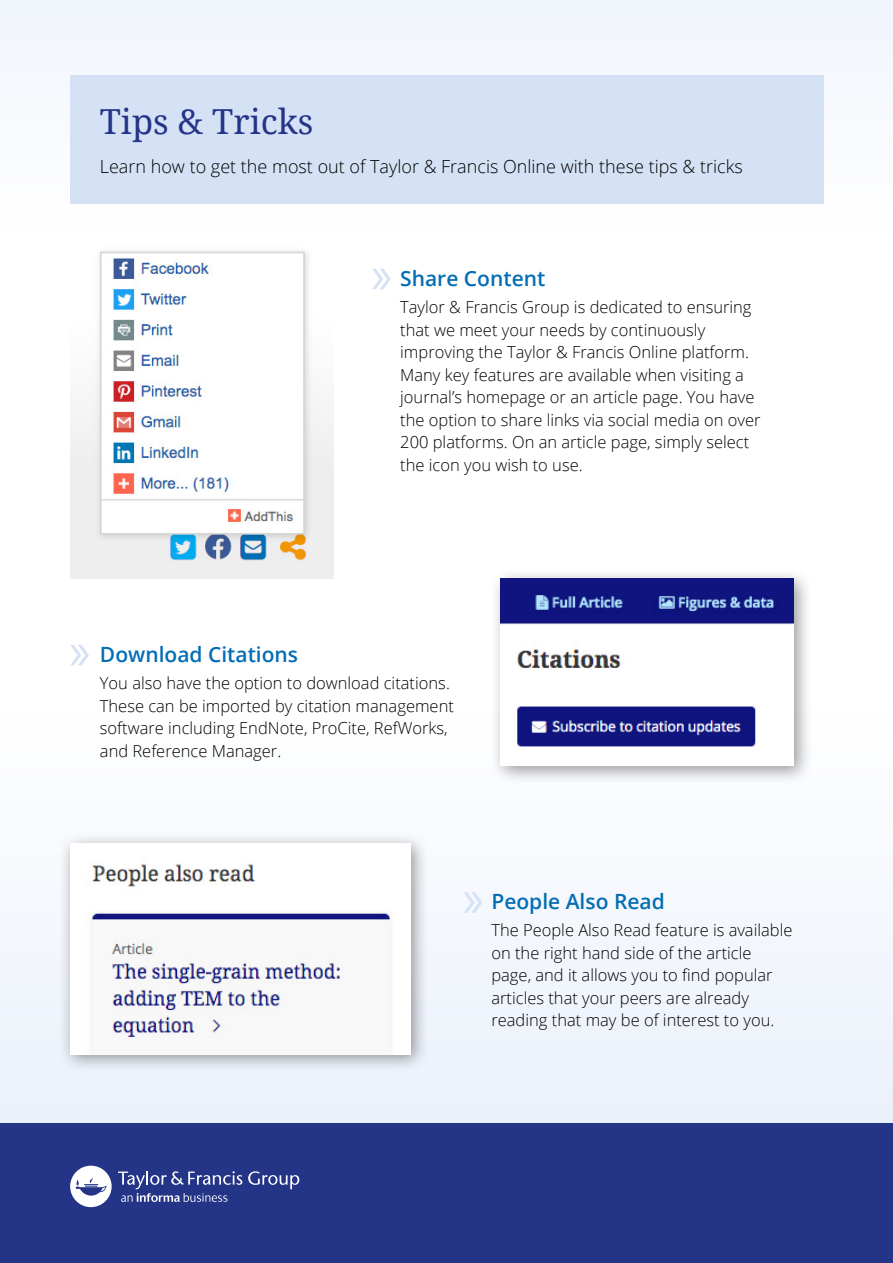
<style>
.page{position:relative;width:893px;height:1263px;background:#fff}
.page>*{position:absolute;margin:0;border:0;box-sizing:border-box;transform-origin:0 0}
.t1{font:34.5px "Droid Serif";color:#243487}
.t2{font:600 21px "Open Sans";color:#046eb5}
.t3{font:300 18px "Open Sans";color:#000}
.t4{font:300 16.5px/22.5px "Open Sans";color:#000}
</style>
<div class="page">
<div style="left:0;top:0;width:893px;height:229px;background:#eff4fc"></div>
<div style="left:0;top:711px;width:893px;height:412px;background:#f4f7fc"></div>
<div style="left:70px;top:75px;width:754px;height:129px;background:#d5e2f5"></div>
<div style="left:0;top:1123px;width:893px;height:140px;background:#243487"></div>
<svg style="left:70px;top:1166px;width:42px;height:41px"></svg>
<svg style="left:248px;top:1171px;width:51px;height:18px"></svg>
<svg style="left:118px;top:1171px;width:124px;height:31px"></svg>
<div style="left:490px;top:568px;width:324px;height:217px;background:#000;opacity:.4"></div>
<img style="left:500px;top:579px;width:294px;height:186px">
<div style="left:58px;top:831px;width:371px;height:242px;background:#000;opacity:.4"></div>
<img style="left:70px;top:843px;width:341px;height:211px">
<img style="left:70px;top:251px;width:263px;height:328px">
<svg style="left:70px;top:645px;width:19px;height:20px"></svg>
<svg style="left:372px;top:269px;width:19px;height:20px"></svg>
<svg style="left:464px;top:892px;width:18px;height:21px"></svg>
<h1 class="t1" style="left:100px;top:98px;width:215px">Tips &amp; Tricks</h1>
<p class="t3" style="left:100px;top:154px;width:644px">Learn how to get the most out of Taylor &amp; Francis Online with these tips &amp; tricks</p>
<p class="t2" style="left:400px;top:264px;width:147px">Share Content</p>
<p class="t4" style="left:400px;top:295px;width:362px">Taylor &amp; Francis Group is dedicated to ensuring that we meet your needs by continuously improving the Taylor &amp; Francis Online platform.<br>Many key features are available when visiting a journal’s homepage or an article page. You have the option to share links via social media on over 200 platforms. On an article page, simply select the icon you wish to use.</p>
<p class="t2" style="left:100px;top:640px;width:200px">Download Citations</p>
<p class="t4" style="left:100px;top:671px;width:355px">You also have the option to download citations.<br>These can be imported by citation management software including EndNote, ProCite, RefWorks, and Reference Manager.</p>
<p class="t2" style="left:491px;top:887px;width:175px">People Also Read</p>
<p class="t4" style="left:491px;top:918px;width:303px">The People Also Read feature is available on the right hand side of the article page, and it allows you to find popular articles that your peers are already reading that may be of interest to you.</p>
</div>
